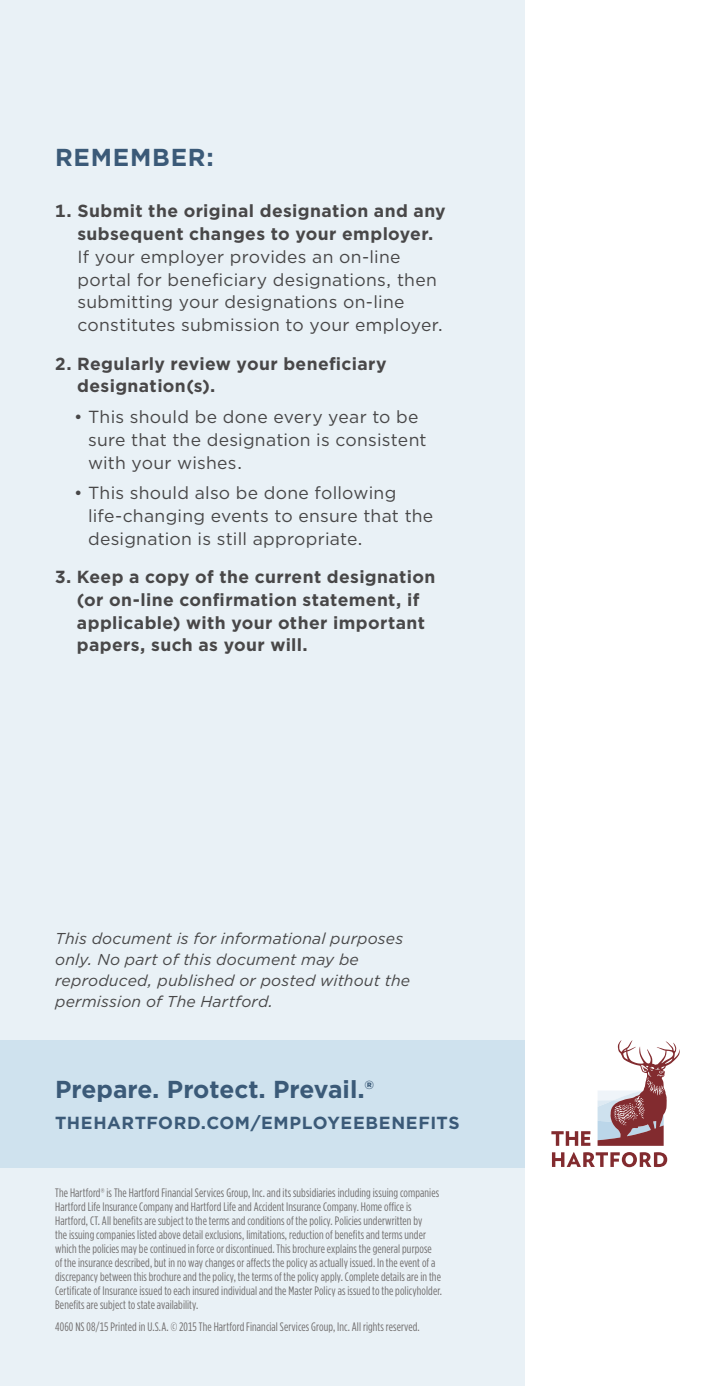
<style>
.page{position:relative;width:714px;height:1386px;background:#fff}
.page>*{position:absolute;margin:0;border:0;box-sizing:border-box;transform-origin:0 0}
.t1{font:700 24.5px "Gotham";letter-spacing:.03em;color:#3b5a78}
.t2{font:17.5px/22.8px "Gotham";letter-spacing:.015em;color:#484748}
.t3{font:700 17.5px/22.8px "Gotham";letter-spacing:.02em;color:#484748}
.t4{font:700 17.5px "Gotham";letter-spacing:.035em;color:#3b5a78}
.t5{font:italic 15.75px/21px "Gotham";letter-spacing:.01em;color:#484748}
.t6{font:12.25px/14px "Gotham Condensed";letter-spacing:.005em;color:#706d6d}
</style>
<div class="page">
<div style="left:0;top:0;width:525px;height:1386px;background:#e8f0f6"></div>
<div style="left:0;top:1040px;width:525px;height:127px;background:#cee1ee"></div>
<svg style="left:551px;top:1131px;width:39px;height:15px"></svg>
<svg style="left:552px;top:1152px;width:114px;height:15px"></svg>
<svg style="left:597px;top:1040px;width:82px;height:106px"></svg>
<h1 class="t1" style="left:55px;top:141px;width:160px">Remember:</h1>
<h2 class="t3" style="left:55px;top:200px;width:392px;text-align:center">1. Submit the original designation and any subsequent changes to your employer.</h2>
<h2 class="t2" style="left:77px;top:245px;width:367px">If your employer provides an on-line portal for beneficiary designations, then submitting your designations on-line constitutes submission to your employer.</h2>
<h2 class="t3" style="left:77px;top:352px;width:311px;text-indent:-22px">2. Regularly review your beneficiary designation(s).</h2>
<h2 class="t2" style="left:88px;top:405px;width:340px;text-indent:-14px">• This should be done every year to be sure that the designation is consistent with your wishes.</h2>
<h2 class="t2" style="left:88px;top:481px;width:346px;text-indent:-14px">• This should also be done following life-changing events to ensure that the designation is still appropriate.</h2>
<h2 class="t3" style="left:77px;top:566px;width:360px;text-indent:-22px">3. Keep a copy of the current designation (or on-line confirmation statement, if applicable) with your other important papers, such as your will.</h2>
<p class="t5" style="left:55px;top:927px;width:356px">This document is for informational purposes only. No part of this document may be reproduced, published or posted without the permission of The Hartford.</p>
<h1 class="t1" style="left:55px;top:1073px;width:320px">Prepare. Protect. Prevail.®</h1>
<h2 class="t4" style="left:55px;top:1111px;width:220px">thehartford.com/EMPLO</h2>
<h2 class="t4" style="left:327px;top:1111px;width:131px">YEEbenefits</h2>
<p class="t6" style="left:55px;top:1186px;width:388px">The Hartford® is The Hartford Financial Services Group, Inc. and its subsidiaries including issuing companies Hartford Life Insurance Company and Hartford Life and Accident Insurance Company. Home office is Hartford, CT. All benefits are subject to the terms and conditions of the policy. Policies underwritten by<br>the issuing companies listed above detail exclusions, limitations, reduction of benefits and terms under which the policies may be continued in force or discontinued. This brochure explains the general purpose<br>of the insurance described, but in no way changes or affects the policy as actually issued. In the event of a discrepancy between this brochure and the policy, the terms of the policy apply. Complete details are in the Certificate of Insurance issued to each insured individual and the Master Policy as issued to the policyholder.<br>Benefits are subject to state availability.</p>
<p class="t6" style="left:55px;top:1319px;width:366px">4060 NS 08/15 Printed in U.S.A. © 2015 The Hartford Financial Services Group, Inc. All rights reserved.</p>
</div>
